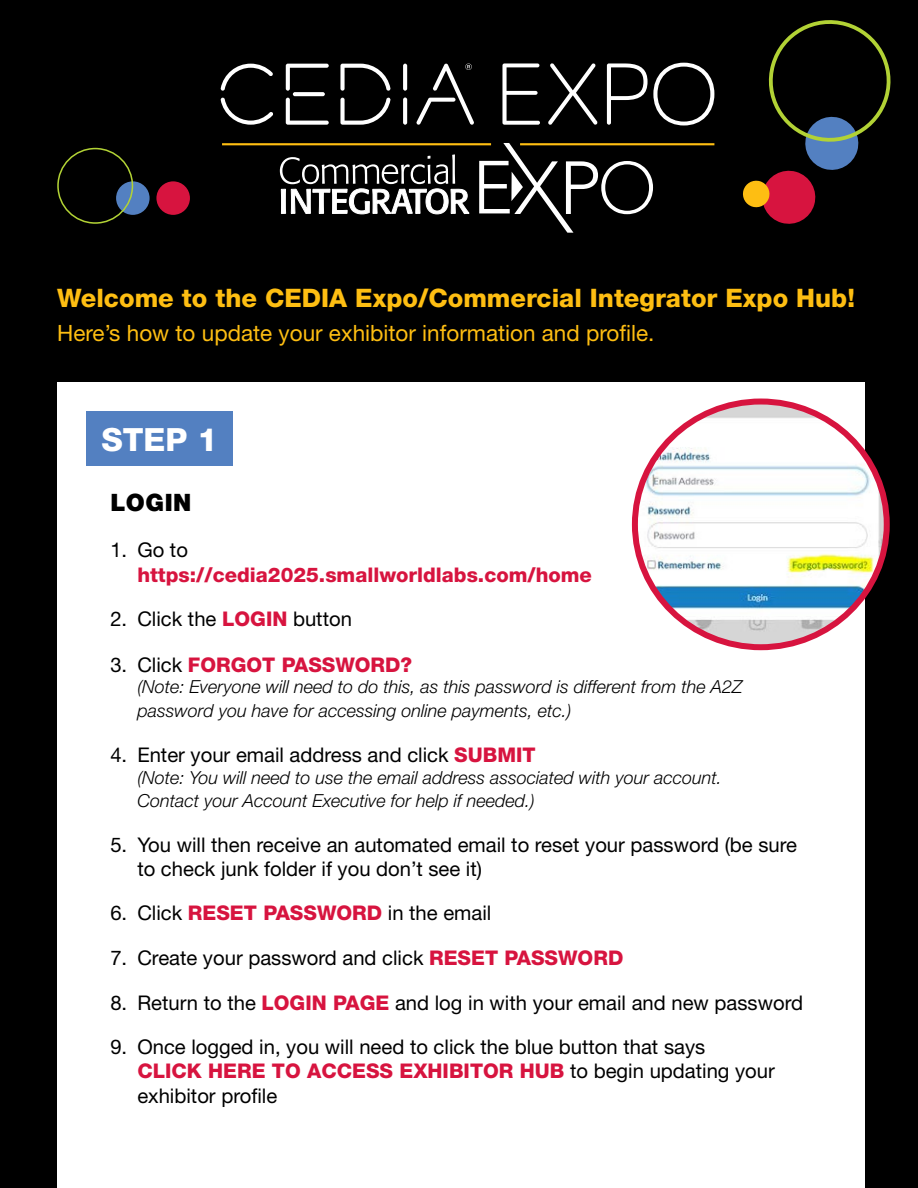
<style>
.page{position:relative;width:918px;height:1188px;background:#000}
.page>*{position:absolute;margin:0;border:0;box-sizing:border-box;transform-origin:0 0}
.t1{font:800 32.1px "Helvetica Neue LT Std";color:#fff}
.t2{font:800 25.5px "Helvetica Neue LT Std";color:#febe12}
.t3{font:900 24px "Helvetica Neue LT Std";letter-spacing:.02em;color:#000}
.t4{font:22.5px "Helvetica Neue LT Std";color:#febe12}
.t5{font:20.25px/24.3px "Helvetica Neue LT Std";color:#000}
.t6{font:800 20.25px "Helvetica Neue LT Std";color:#d7143f}
.t7{font:italic 300 18px/23.4px "Helvetica Neue LT Std";color:#000}
.s1{font-weight:800;color:#d7143f}
.s2{font-weight:400;color:#000}
</style>
<div class="page">
<div style="left:57px;top:382px;width:808px;height:806px;background:#fff"></div>
<div style="left:86px;top:412px;width:147px;height:54px;background:#5380c1"></div>
<img style="left:635px;top:402px;width:252px;height:242px">
<div style="left:632px;top:399px;width:258px;height:251px;border:6px solid #d7143f;border-radius:50%"></div>
<svg style="left:280px;top:154px;width:189px;height:60px"></svg>
<svg style="left:479px;top:143px;width:174px;height:90px"></svg>
<svg style="left:221px;top:64px;width:253px;height:61px"></svg>
<svg style="left:502px;top:63px;width:38px;height:62px"></svg>
<svg style="left:548px;top:63px;width:50px;height:62px"></svg>
<svg style="left:607px;top:63px;width:107px;height:62px"></svg>
<hr style="left:222px;top:143px;width:269px;height:2px;background:#febe12">
<hr style="left:520px;top:143px;width:194px;height:2px;background:#febe12">
<div style="left:116px;top:181px;width:34px;height:34px;background:#5380c1;border-radius:50%"></div>
<div style="left:156px;top:181px;width:34px;height:34px;background:#d7143f;border-radius:50%"></div>
<div style="left:57px;top:148px;width:76px;height:76px;border:2px solid #b2d235;border-radius:50%"></div>
<svg style="left:743px;top:20px;width:148px;height:204px"></svg>
<p class="t2" style="left:57px;top:283px;width:799px">Welcome to the CEDIA Expo/Commercial Integrator Expo Hub!</p>
<p class="t4" style="left:57px;top:320px;width:599px">Here’s how to update your exhibitor information and profile.</p>
<h1 class="t1" style="left:101px;top:420px;width:118px">STEP 1</h1>
<p class="t3" style="left:110px;top:489px;width:83px">LOGIN</p>
<p class="t5" style="left:110px;top:538px;width:79px">1. Go to</p>
<p class="t6" style="left:137px;top:562px;width:456px">https://cedia2025.smallworldlabs.com/home</p>
<p class="t5" style="left:110px;top:607px;width:243px">2. Click the <span class="s1">LOGIN</span> button</p>
<p class="t6" style="left:110px;top:652px;width:303px"><span class="s2">3. Click</span> FORGOT PASSWORD?</p>
<p class="t7" style="left:137px;top:675px;width:607px">(Note: Everyone will need to do this, as this password is different from the A2Z password you have for accessing online payments, etc.)</p>
<p class="t5" style="left:110px;top:742px;width:427px">4. Enter your email address and click <span class="s1">SUBMIT</span></p>
<p class="t7" style="left:137px;top:765px;width:586px">(Note: You will need to use the email address associated with your account.<br>Contact your Account Executive for help if needed.)</p>
<p class="t5" style="left:137px;top:832px;width:661px;text-indent:-27px">5. You will then receive an automated email to reset your password (be sure to check junk folder if you don’t see it)</p>
<p class="t5" style="left:110px;top:901px;width:383px">6. Click <span class="s1">RESET PASSWORD</span> in the email</p>
<p class="t5" style="left:110px;top:945px;width:515px">7. Create your password and click <span class="s1">RESET PASSWORD</span></p>
<p class="t5" style="left:110px;top:990px;width:694px">8. Return to the <span class="s1">LOGIN PAGE</span> and log in with your email and new password</p>
<p class="t5" style="left:137px;top:1034px;width:639px;text-indent:-27px">9. Once logged in, you will need to click the blue button that says<br><span class="s1">CLICK HERE TO ACCESS EXHIBITOR HUB</span> to begin updating your exhibitor profile</p>
</div>
